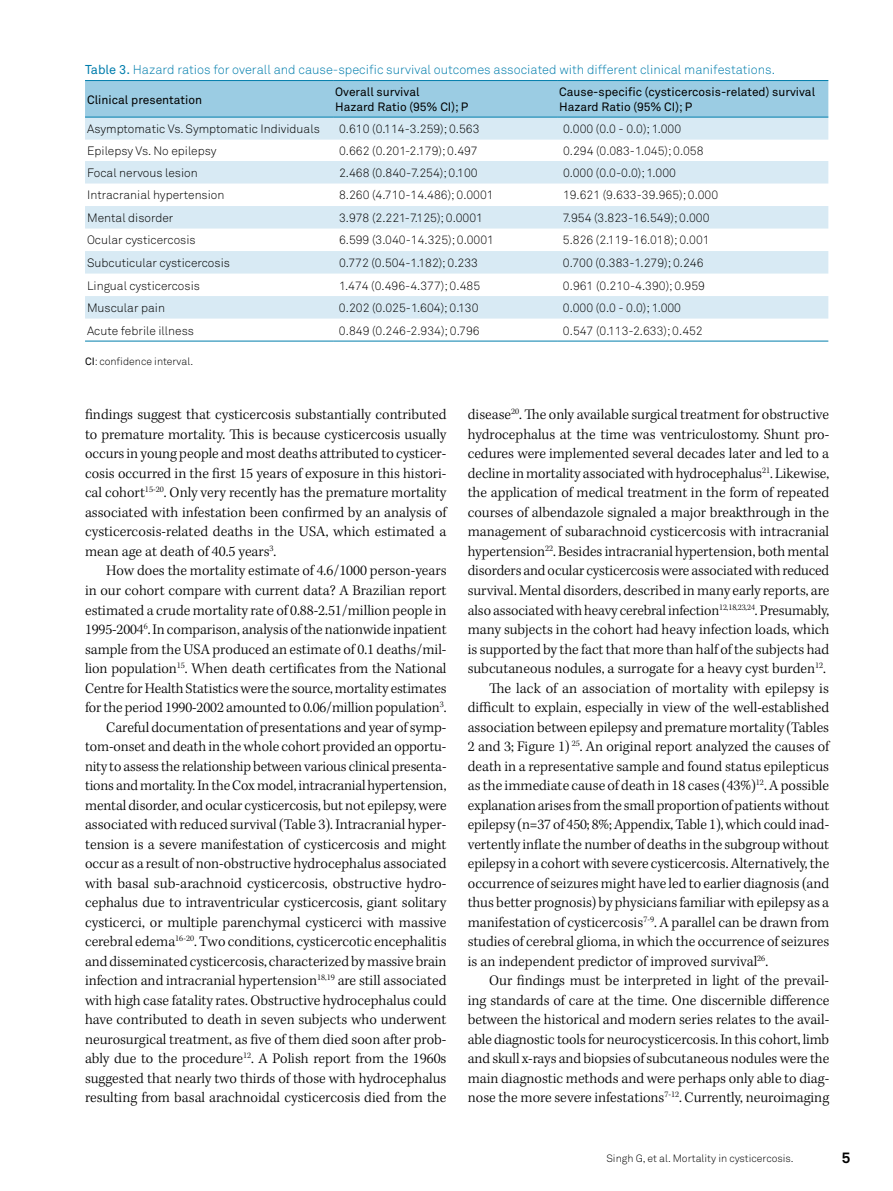
<style>
.page{position:relative;width:893px;height:1191px;background:#fff}
.page>*{position:absolute;margin:0;border:0;box-sizing:border-box;transform-origin:0 0}
.t1{font:300 15px/19.5px "Kepler Std";color:#000;text-align:justify}
.t2{font:700 15px "Akkurat Pro";color:#000}
.t3{font:12.75px "Akkurat Light Pro";color:#007dac}
.t4{font:12px "Akkurat Light Pro";color:#000}
.t5{font:12px/14.4px "Akkurat Pro";color:#000}
.t6{font:10.5px "Akkurat Light Pro";color:#000}
.s1{font-family:"Akkurat Pro"}
</style>
<div class="page">
<div style="left:85px;top:81px;width:743px;height:36px;background:#9bcce3"></div>
<svg style="left:85px;top:118px;width:743px;height:200px;fill:#d8eaf4"></svg>
<hr style="left:333px;top:117px;width:224px;height:1px;background:#007dac">
<hr style="left:557px;top:117px;width:271px;height:1px;background:#007dac">
<hr style="left:333px;top:80px;width:224px;height:1px;background:#007dac">
<hr style="left:557px;top:80px;width:271px;height:1px;background:#007dac">
<hr style="left:85px;top:341px;width:248px;height:1px;background:#007dac">
<hr style="left:333px;top:341px;width:224px;height:1px;background:#007dac">
<hr style="left:557px;top:341px;width:271px;height:1px;background:#007dac">
<hr style="left:85px;top:80px;width:248px;height:1px;background:#007dac">
<hr style="left:85px;top:117px;width:248px;height:1px;background:#007dac">
<p class="t3" style="left:85px;top:62px;width:691px"><span class="s1">Table 3.</span> Hazard ratios for overall and cause-specific survival outcomes associated with different clinical manifestations.</p>
<p class="t5" style="left:87px;top:92px;width:117px">Clinical presentation</p>
<p class="t5" style="left:335px;top:85px;width:135px">Overall survival<br>Hazard Ratio (95% CI); P</p>
<p class="t5" style="left:559px;top:85px;width:257px">Cause-specific (cysticercosis-related) survival<br>Hazard Ratio (95% CI); P</p>
<p class="t4" style="left:87px;top:122px;width:234px">Asymptomatic Vs. Symptomatic Individuals</p>
<p class="t4" style="left:339px;top:122px;width:142px">0.610 (0.114-3.259); 0.563</p>
<p class="t4" style="left:563px;top:122px;width:120px">0.000 (0.0 - 0.0); 1.000</p>
<p class="t4" style="left:87px;top:144px;width:131px">Epilepsy Vs. No epilepsy</p>
<p class="t4" style="left:339px;top:144px;width:140px">0.662 (0.201-2.179); 0.497</p>
<p class="t4" style="left:563px;top:144px;width:142px">0.294 (0.083-1.045); 0.058</p>
<p class="t4" style="left:87px;top:166px;width:112px">Focal nervous lesion</p>
<p class="t4" style="left:339px;top:166px;width:140px">2.468 (0.840-7.254); 0.100</p>
<p class="t4" style="left:563px;top:166px;width:115px">0.000 (0.0-0.0); 1.000</p>
<p class="t4" style="left:87px;top:188px;width:139px">Intracranial hypertension</p>
<p class="t4" style="left:339px;top:188px;width:156px">8.260 (4.710-14.486); 0.0001</p>
<p class="t4" style="left:563px;top:188px;width:157px">19.621 (9.633-39.965); 0.000</p>
<p class="t4" style="left:87px;top:211px;width:88px">Mental disorder</p>
<p class="t4" style="left:339px;top:211px;width:145px">3.978 (2.221-7.125); 0.0001</p>
<p class="t4" style="left:563px;top:211px;width:148px">7.954 (3.823-16.549); 0.000</p>
<p class="t4" style="left:87px;top:233px;width:110px">Ocular cysticercosis</p>
<p class="t4" style="left:339px;top:233px;width:156px">6.599 (3.040-14.325); 0.0001</p>
<p class="t4" style="left:563px;top:233px;width:148px">5.826 (2.119-16.018); 0.001</p>
<p class="t4" style="left:87px;top:256px;width:144px">Subcuticular cysticercosis</p>
<p class="t4" style="left:339px;top:256px;width:141px">0.772 (0.504-1.182); 0.233</p>
<p class="t4" style="left:563px;top:256px;width:142px">0.700 (0.383-1.279); 0.246</p>
<p class="t4" style="left:87px;top:278px;width:114px">Lingual cysticercosis</p>
<p class="t4" style="left:339px;top:278px;width:143px">1.474 (0.496-4.377); 0.485</p>
<p class="t4" style="left:563px;top:278px;width:144px">0.961 (0.210-4.390); 0.959</p>
<p class="t4" style="left:87px;top:301px;width:79px">Muscular pain</p>
<p class="t4" style="left:339px;top:301px;width:141px">0.202 (0.025-1.604); 0.130</p>
<p class="t4" style="left:563px;top:301px;width:120px">0.000 (0.0 - 0.0); 1.000</p>
<p class="t4" style="left:87px;top:323px;width:108px">Acute febrile illness</p>
<p class="t4" style="left:339px;top:323px;width:142px">0.849 (0.246-2.934); 0.796</p>
<p class="t4" style="left:563px;top:323px;width:141px">0.547 (0.113-2.633); 0.452</p>
<p class="t6" style="left:85px;top:355px;width:110px"><span class="s1">CI</span>: confidence interval.</p>
<p class="t1" style="left:85px;top:405px;width:363px">findings suggest that cysticercosis substantially contributed to premature mortality. This is because cysticercosis usually occurs in young people and most deaths attributed to cysticer&shy;cosis occurred in the first 15 years of exposure in this histori&shy;cal cohort<sup>15-20</sup>. Only very recently has the premature mortality associated with infestation been confirmed by an analysis of cysticercosis-related deaths in the USA, which estimated a mean age at death of 40.5 years<sup>3</sup>.</p>
<p class="t1" style="left:85px;top:561px;width:363px;text-align:right">How does the mortality estimate of 4.6/1000 person-years<br>in our cohort compare with current data? A Brazilian report estimated a crude mortality rate of 0.88-2.51/million people in 1995-2004<sup>6</sup>. In comparison, analysis of the nationwide inpatient sample from the USA produced an estimate of 0.1 deaths/mil&shy;lion population<sup>15</sup>. When death certificates from the National Centre for Health Statistics were the source, mortality estimates for the period 1990-2002 amounted to 0.06/million population<sup>3</sup>.<br>Careful documentation of presentations and year of symp&shy;tom-onset and death in the whole cohort provided an opportu&shy;nity to assess the relationship between various clinical presenta&shy;tions and mortality. In the Cox model, intracranial hypertension, mental disorder, and ocular cysticercosis, but not epilepsy, were associated with reduced survival (Table 3). Intracranial hyper&shy;tension is a severe manifestation of cysticercosis and might occur as a result of non-obstructive hydrocephalus associated with basal sub-arachnoid cysticercosis, obstructive hydro&shy;cephalus due to intraventricular cysticercosis, giant solitary cysticerci, or multiple parenchymal cysticerci with massive cerebral edema<sup>16-20</sup>. Two conditions, cysticercotic encephalitis and disseminated cysticercosis, characterized by massive brain infection and intracranial hypertension<sup>18,19</sup> are still associated with high case fatality rates. Obstructive hydrocephalus could have contributed to death in seven subjects who underwent neurosurgical treatment, as five of them died soon after prob&shy;ably due to the procedure<sup>12</sup>. A Polish report from the 1960s suggested that nearly two thirds of those with hydrocephalus resulting from basal arachnoidal cysticercosis died from the</p>
<p class="t1" style="left:468px;top:405px;width:363px">disease<sup>20</sup>. The only available surgical treatment for obstructive</p>
<p class="t1" style="left:468px;top:425px;width:363px">hydrocephalus at the time was ventriculostomy. Shunt pro-</p>
<p class="t1" style="left:468px;top:444px;width:363px">cedures were implemented several decades later and led to a</p>
<p class="t1" style="left:468px;top:464px;width:363px">decline in mortality associated with hydrocephalus<sup>21</sup>. Likewise,</p>
<p class="t1" style="left:468px;top:483px;width:363px">the application of medical treatment in the form of repeated</p>
<p class="t1" style="left:468px;top:503px;width:363px">courses of albendazole signaled a major breakthrough in the</p>
<p class="t1" style="left:468px;top:522px;width:363px">management of subarachnoid cysticercosis with intracranial</p>
<p class="t1" style="left:468px;top:542px;width:363px">hypertension<sup>22</sup>. Besides intracranial hypertension, both mental</p>
<p class="t1" style="left:468px;top:561px;width:363px">disorders and ocular cysticercosis were associated with reduced</p>
<p class="t1" style="left:468px;top:581px;width:363px">survival. Mental disorders, described in many early reports, are</p>
<p class="t1" style="left:468px;top:600px;width:363px">also associated with heavy cerebral infection<sup>12,18,23,24</sup>. Presumably,</p>
<p class="t1" style="left:468px;top:620px;width:363px">many subjects in the cohort had heavy infection loads, which</p>
<p class="t1" style="left:468px;top:639px;width:363px">is supported by the fact that more than half of the subjects had</p>
<p class="t1" style="left:468px;top:659px;width:360px">subcutaneous nodules, a surrogate for a heavy cyst burden<sup>12</sup>.</p>
<p class="t1" style="left:489px;top:678px;width:342px">The lack of an association of mortality with epilepsy is</p>
<p class="t1" style="left:468px;top:698px;width:363px">difficult to explain, especially in view of the well-established</p>
<p class="t1" style="left:468px;top:717px;width:363px">association between epilepsy and premature mortality (Tables</p>
<p class="t1" style="left:468px;top:737px;width:363px">2 and 3; Figure 1) <sup>25</sup>. An original report analyzed the causes of</p>
<p class="t1" style="left:468px;top:756px;width:363px">death in a representative sample and found status epilepticus</p>
<p class="t1" style="left:468px;top:776px;width:363px">as the immediate cause of death in 18 cases (43%)<sup>12</sup>. A possible</p>
<p class="t1" style="left:468px;top:795px;width:363px">explanation arises from the small proportion of patients without</p>
<p class="t1" style="left:468px;top:815px;width:363px">epilepsy (n=37 of 450; 8%; Appendix, Table 1), which could inad-</p>
<p class="t1" style="left:468px;top:834px;width:363px">vertently inflate the number of deaths in the subgroup without</p>
<p class="t1" style="left:468px;top:854px;width:363px">epilepsy in a cohort with severe cysticercosis. Alternatively, the</p>
<p class="t1" style="left:468px;top:873px;width:363px">occurrence of seizures might have led to earlier diagnosis (and</p>
<p class="t1" style="left:468px;top:893px;width:363px">thus better prognosis) by physicians familiar with epilepsy as a</p>
<p class="t1" style="left:468px;top:912px;width:363px">manifestation of cysticercosis<sup>7-9</sup>. A parallel can be drawn from</p>
<p class="t1" style="left:468px;top:932px;width:363px">studies of cerebral glioma, in which the occurrence of seizures</p>
<p class="t1" style="left:468px;top:951px;width:302px">is an independent predictor of improved survival<sup>26</sup>.</p>
<p class="t1" style="left:489px;top:971px;width:342px">Our findings must be interpreted in light of the prevail-</p>
<p class="t1" style="left:468px;top:990px;width:363px">ing standards of care at the time. One discernible difference</p>
<p class="t1" style="left:468px;top:1010px;width:363px">between the historical and modern series relates to the avail-</p>
<p class="t1" style="left:468px;top:1029px;width:363px">able diagnostic tools for neurocysticercosis. In this cohort, limb</p>
<p class="t1" style="left:468px;top:1049px;width:363px">and skull x-rays and biopsies of subcutaneous nodules were the</p>
<p class="t1" style="left:468px;top:1068px;width:363px">main diagnostic methods and were perhaps only able to diag-</p>
<p class="t1" style="left:468px;top:1088px;width:363px">nose the more severe infestations<sup>7-12</sup>. Currently, neuroimaging</p>
<p class="t6" style="left:606px;top:1151px;width:189px">Singh G, et al. Mortality in cysticercosis.</p>
<p class="t2" style="left:842px;top:1148px;width:10px">5</p>
</div>
